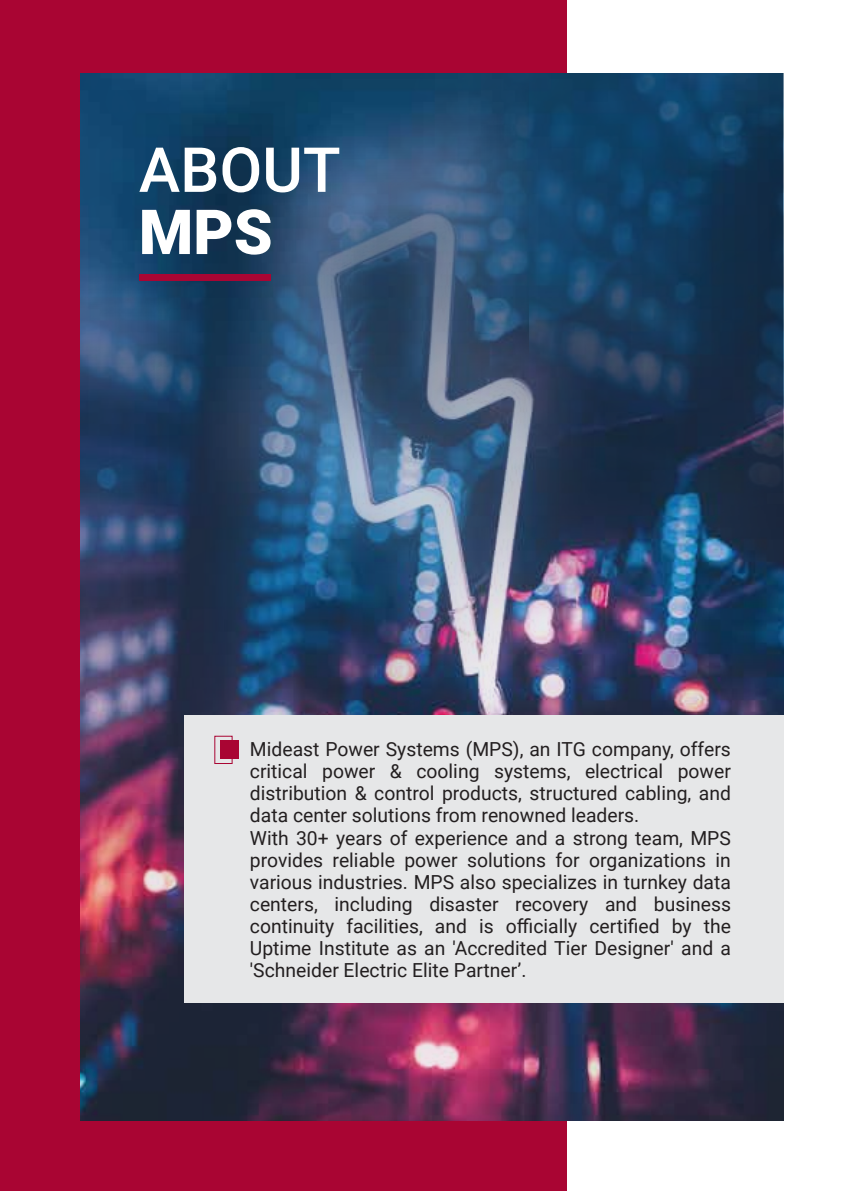
<style>
.page{position:relative;width:842px;height:1191px;background:#fff}
.page>*{position:absolute;margin:0;border:0;box-sizing:border-box;transform-origin:0 0}
.t1{font:500 62.2px "Roboto";color:#fff}
.t2{font:900 62.2px "Roboto";color:#fff}
.t3{font:19.4px/22.2px "Roboto";color:#231f20}
</style>
<div class="page">
<div style="left:0;top:0;width:566px;height:1191px;background:#a90533"></div>
<img style="left:80px;top:74px;width:703px;height:1046px">
<div style="left:184px;top:714px;width:599px;height:288px;background:#e6e7e8"></div>
<div style="left:139px;top:274px;width:132px;height:6px;background:#a90533"></div>
<div style="left:220px;top:740px;width:18px;height:19px;background:#a90533"></div>
<div style="left:214px;top:736px;width:18px;height:28px;border:1px solid #a90533"></div>
<h1 class="t1" style="left:139px;top:126px;width:203px">ABOUT</h1>
<h1 class="t2" style="left:139px;top:188px;width:135px">MPS</h1>
<p class="t3" style="left:250px;top:737px;width:482px">Mideast Power Systems (MPS), an ITG company, offers critical power &amp; cooling systems, electrical power distribution &amp; control products, structured cabling, and data center solutions from renowned leaders.<br>With 30+ years of experience and a strong team, MPS provides reliable power solutions for organizations in various industries. MPS also specializes in turnkey data centers, including disaster recovery and business continuity facilities, and is officially certified by the Uptime Institute as an 'Accredited Tier Designer' and a 'Schneider Electric Elite Partner’.</p>
</div>
